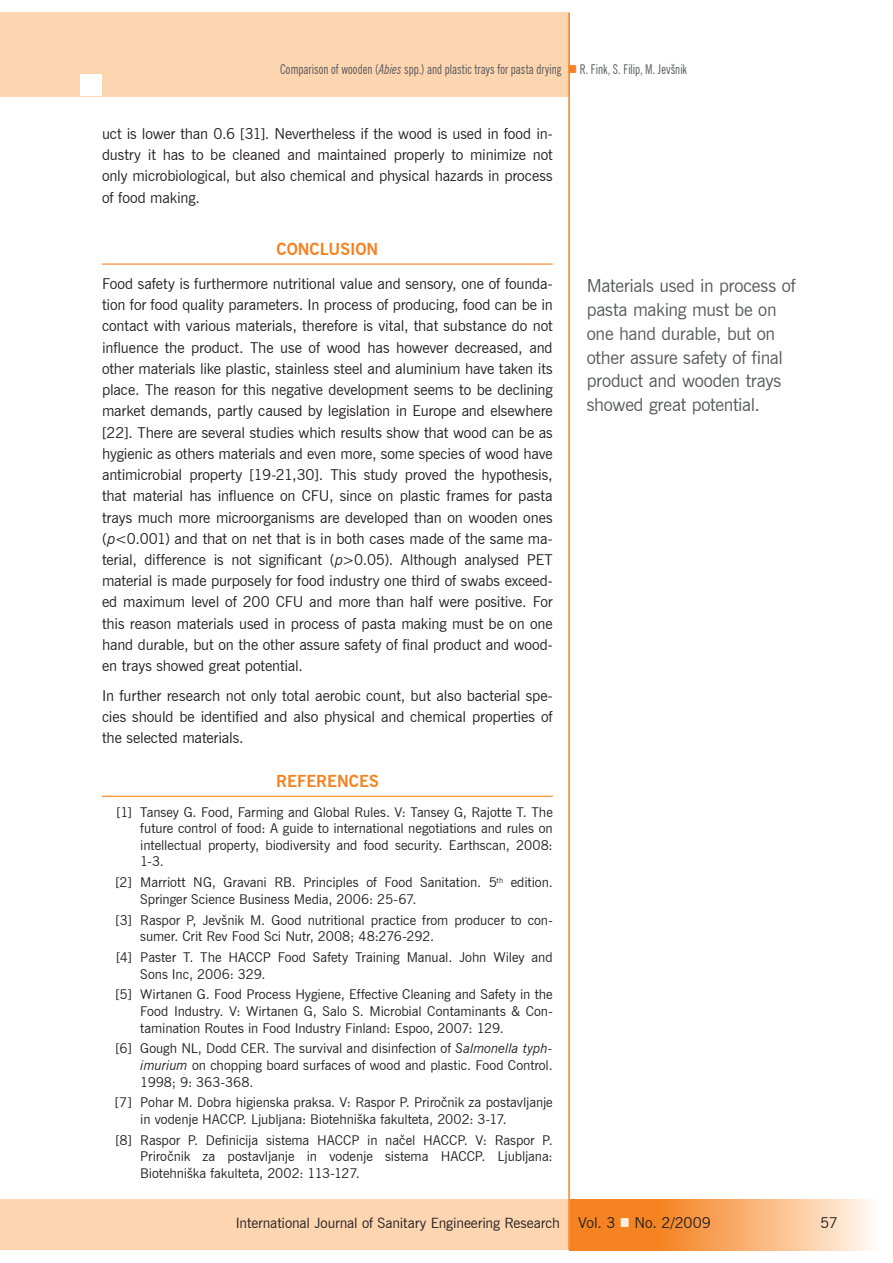
<style>
.page{position:relative;width:893px;height:1263px;background:#fff}
.page>*{position:absolute;margin:0;border:0;box-sizing:border-box;transform-origin:0 0}
.t1{font:18px/24px "News Gothic L2";letter-spacing:-.015em;color:#57585a}
.t2{font:700 16.5px "News Gothic L2";color:#f58220}
.t3{font:15px/21.3px "News Gothic L2";letter-spacing:-.005em;color:#231f20;text-align:justify}
.t4{font:14.25px "News Gothic L2";letter-spacing:-.005em;color:#231f20}
.t5{font:13.5px/16.6px "News Gothic L2";letter-spacing:-.005em;color:#231f20;text-align:justify}
.t6{font:condensed 13.5px "News Gothic L2";letter-spacing:.005em;color:#57585a;scale:.9 1}
.s1{font-style:italic}
.s2{color:#f58220}
.s3{font-size:15px}
.s4{color:#fef0e2}
</style>
<div class="page">
<svg style="left:570px;top:1200px;width:302px;height:50px;background:#f8aa67"></svg>
<div style="left:0;top:1200px;width:569px;height:50px;background:#fdd5b0"></div>
<div style="left:0;top:13px;width:570px;height:84px;background:#fdd5b0"></div>
<div style="left:81px;top:74px;width:21px;height:22px;background:#fff"></div>
<hr style="left:568px;top:13px;width:2px;height:1237px;background:#f58220">
<hr style="left:102px;top:263px;width:451px;height:2px;background:#f58220">
<hr style="left:102px;top:796px;width:451px;height:1px;background:#f58220">
<p class="t6" style="left:280px;top:61px;width:454px">Comparison of wooden (<span class="s1">Abies</span> spp.) and plastic trays for pasta drying <span class="s2">■</span> R. Fink, S. Filip, M. Jevšnik</p>
<p class="t3" style="left:102px;top:123px;width:452px">uct is lower than 0.6 [31]. Nevertheless if the wood is used in food in&shy;dustry it has to be cleaned and maintained properly to minimize not only microbiological, but also chemical and physical hazards in process of food making.</p>
<p class="t2" style="left:276px;top:239px;width:33px">CONCLU</p>
<p class="t2" style="left:340px;top:239px;width:37px">SION</p>
<p class="t3" style="left:102px;top:273px;width:452px">Food safety is furthermore nutritional value and sensory, one of founda&shy;tion for food quality parameters. In process of producing, food can be in contact with various materials, therefore is vital, that substance do not influence the product. The use of wood has however decreased, and other materials like plastic, stainless steel and aluminium have taken its place. The reason for this negative development seems to be declining market demands, partly caused by legislation in Europe and elsewhere [22]. There are several studies which results show that wood can be as hygienic as others materials and even more, some species of wood have antimicrobial property [19-21,30]. This study proved the hypothesis, that material has influence on CFU, since on plastic frames for pasta trays much more microorganisms are developed than on wooden ones (<span class="s1">p</span>&lt;0.001) and that on net that is in both cases made of the same ma&shy;terial, difference is not significant (<span class="s1">p</span>&gt;0.05). Although analysed PET material is made purposely for food industry one third of swabs exceed&shy;ed maximum level of 200 CFU and more than half were positive. For this reason materials used in process of pasta making must be on one hand durable, but on the other assure safety of final product and wood&shy;en trays showed great potential.</p>
<p class="t3" style="left:102px;top:685px;width:452px">In further research not only total aerobic count, but also bacterial spe&shy;cies should be identified and also physical and chemical properties of the selected materials.</p>
<p class="t2" style="left:276px;top:771px;width:23px">REFERENCE</p>
<p class="t2" style="left:369px;top:771px;width:11px">S</p>
<p class="t5" style="left:140px;top:803px;width:414px;text-indent:-24px">[1] Tansey G. Food, Farming and Global Rules. V: Tansey G, Rajotte T. The future control of food: A guide to international negotiations and rules on intellectual property, biodiversity and food security. Earthscan, 2008:<br>1-3.</p>
<p class="t5" style="left:140px;top:874px;width:414px;text-indent:-25px">[2] Marriott NG, Gravani RB. Principles of Food Sanitation. 5<sup>th</sup> edition.<br>Springer Science Business Media, 2006: 25-67.</p>
<p class="t5" style="left:140px;top:911px;width:414px;text-indent:-25px">[3] Raspor P, Jevšnik M. Good nutritional practice from producer to con&shy;sumer. Crit Rev Food Sci Nutr, 2008; 48:276-292.</p>
<p class="t5" style="left:140px;top:949px;width:414px;text-indent:-24px">[4] Paster T. The HACCP Food Safety Training Manual. John Wiley and<br>Sons Inc, 2006: 329.</p>
<p class="t5" style="left:140px;top:986px;width:414px;text-indent:-25px">[5] Wirtanen G. Food Process Hygiene, Effective Cleaning and Safety in the Food Industry. V: Wirtanen G, Salo S. Microbial Contaminants &amp; Con&shy;tamination Routes in Food Industry Finland: Espoo, 2007: 129.</p>
<p class="t5" style="left:140px;top:1040px;width:414px;text-indent:-25px">[6] Gough NL, Dodd CER. The survival and disinfection of <span class="s1">Salmonella typh&shy;imurium</span> on chopping board surfaces of wood and plastic. Food Control.<br>1998; 9: 363-368.</p>
<p class="t5" style="left:140px;top:1094px;width:414px;text-indent:-25px">[7] Pohar M. Dobra higienska praksa. V: Raspor P. Priročnik za postavljanje in vodenje HACCP. Ljubljana: Biotehniška fakulteta, 2002: 3-17.</p>
<p class="t5" style="left:140px;top:1131px;width:414px;text-indent:-25px">[8] Raspor P. Definicija sistema HACCP in načel HACCP. V: Raspor P.<br>Priročnik za postavljanje in vodenje sistema HACCP. Ljubljana:<br>Biotehniška fakulteta, 2002: 113-127.</p>
<p class="t1" style="left:587px;top:273px;width:210px">Materials used in process of pasta making must be on one hand durable, but on other assure safety of final product and wooden trays showed great potential.</p>
<p class="t4" style="left:236px;top:1214px;width:477px">International Journal of Sanitary Engineering Research <span class="s3">Vol. 3</span> <span class="s4">■</span> <span class="s3">No. 2/2009</span></p>
<p class="t3" style="left:820px;top:1212px;width:19px">57</p>
</div>
